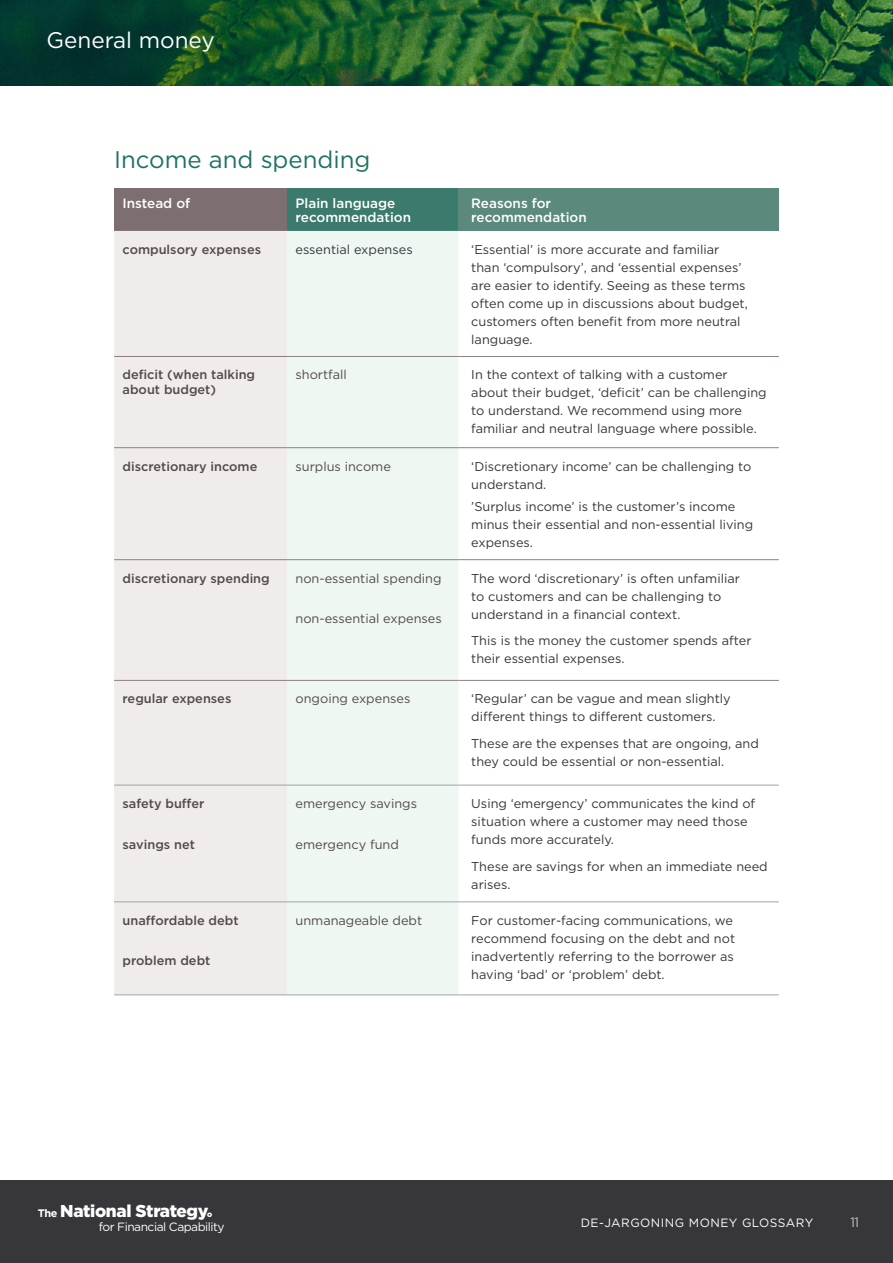
<style>
.page{position:relative;width:893px;height:1263px;background:#fff}
.page>*{position:absolute;margin:0;border:0;box-sizing:border-box;transform-origin:0 0}
.t1{font:24px "Gotham";color:#1f7161}
.t2{font:22.5px "Gotham";color:#fff}
.t3{font:900 17.1px "Gotham";letter-spacing:-.02em;color:#fff}
.t4{font:500 13.5px/14.5px "Gotham";color:#fff}
.t5{font:300 13.5px "Gotham";color:#fff}
.t6{font:12.75px/18px "Gotham";color:#36363b}
.t7{font:500 12.75px/15px "Gotham";color:#52494c}
.t8{font:12.75px "Gotham";color:#52494c}
.t9{font:12px "Gotham";letter-spacing:.04em;color:#fff}
.t10{font:12px "Gotham";letter-spacing:-.04em;color:#fff}
.t11{font:900 6.3px "Gotham";color:#fff}
.s1{font-weight:700;font-size:10.95px}
</style>
<div class="page">
<img style="left:0;top:0;width:893px;height:85px">
<div style="left:0;top:1180px;width:893px;height:83px;background:#36363b"></div>
<div style="left:114px;top:189px;width:173px;height:42px;background:#7d6f6f"></div>
<div style="left:287px;top:189px;width:172px;height:42px;background:#3b7a6c"></div>
<div style="left:459px;top:189px;width:320px;height:42px;background:#5b897d"></div>
<div style="left:114px;top:231px;width:173px;height:764px;background:#efeceb"></div>
<div style="left:287px;top:231px;width:172px;height:764px;background:#eef7f1"></div>
<hr style="left:114px;top:356px;width:173px;height:1px;background:#8f807f">
<hr style="left:287px;top:356px;width:172px;height:1px;background:#8f807f">
<hr style="left:459px;top:356px;width:320px;height:1px;background:#8f807f">
<hr style="left:114px;top:447px;width:173px;height:1px;background:#8f807f">
<hr style="left:287px;top:447px;width:172px;height:1px;background:#8f807f">
<hr style="left:459px;top:447px;width:320px;height:1px;background:#8f807f">
<hr style="left:114px;top:785px;width:173px;height:1px;background:#a2a4a7">
<hr style="left:287px;top:785px;width:172px;height:1px;background:#a2a4a7">
<hr style="left:459px;top:785px;width:320px;height:1px;background:#a2a4a7">
<hr style="left:114px;top:901px;width:173px;height:1px;background:#a2a4a7">
<hr style="left:287px;top:901px;width:172px;height:1px;background:#a2a4a7">
<hr style="left:459px;top:901px;width:320px;height:1px;background:#a2a4a7">
<hr style="left:114px;top:995px;width:173px;height:1px;background:#a2a4a7">
<hr style="left:287px;top:995px;width:172px;height:1px;background:#a2a4a7">
<hr style="left:459px;top:995px;width:320px;height:1px;background:#a2a4a7">
<hr style="left:114px;top:559px;width:173px;height:1px;background:#8f807f">
<hr style="left:287px;top:559px;width:172px;height:1px;background:#8f807f">
<hr style="left:114px;top:680px;width:173px;height:1px;background:#8f807f">
<hr style="left:287px;top:680px;width:172px;height:1px;background:#8f807f">
<hr style="left:459px;top:559px;width:320px;height:1px;background:#8f807f">
<hr style="left:459px;top:680px;width:320px;height:1px;background:#8f807f">
<h2 class="t2" style="left:47px;top:26px;width:170px">General money</h2>
<h1 class="t1" style="left:114px;top:144px;width:258px">Income and spending</h1>
<p class="t4" style="left:123px;top:196px;width:69px">Instead of</p>
<p class="t4" style="left:296px;top:196px;width:117px">Plain language recommendation</p>
<p class="t4" style="left:471px;top:196px;width:117px">Reasons for recommendation</p>
<p class="t7" style="left:123px;top:241px;width:140px">compulsory expenses</p>
<p class="t6" style="left:296px;top:240px;width:119px">essential expenses</p>
<p class="t6" style="left:471px;top:240px;width:278px">‘Essential’ is more accurate and familiar than ‘compulsory’, and ‘essential expenses’ are easier to identify. Seeing as these terms often come up in discussions about budget, customers often benefit from more neutral language.</p>
<p class="t7" style="left:123px;top:367px;width:134px">deficit (when talking about budget)</p>
<p class="t8" style="left:296px;top:367px;width:53px">shortfall</p>
<p class="t6" style="left:471px;top:366px;width:297px">In the context of talking with a customer about their budget, ‘deficit’ can be challenging to understand. We recommend using more familiar and neutral language where possible.</p>
<p class="t7" style="left:123px;top:458px;width:136px">discretionary income</p>
<p class="t8" style="left:296px;top:458px;width:97px">surplus income</p>
<p class="t6" style="left:471px;top:457px;width:282px">‘Discretionary income’ can be challenging to understand.</p>
<p class="t6" style="left:471px;top:497px;width:283px">’Surplus income’ is the customer’s income minus their essential and non-essential living expenses.</p>
<p class="t7" style="left:123px;top:570px;width:149px">discretionary spending</p>
<p class="t8" style="left:296px;top:570px;width:148px">non-essential spending</p>
<p class="t8" style="left:296px;top:610px;width:148px">non-essential expenses</p>
<p class="t6" style="left:471px;top:569px;width:270px">The word ‘discretionary’ is often unfamiliar to customers and can be challenging to understand in a financial context.</p>
<p class="t6" style="left:471px;top:631px;width:282px">This is the money the customer spends after their essential expenses.</p>
<p class="t7" style="left:123px;top:691px;width:110px">regular expenses</p>
<p class="t8" style="left:296px;top:691px;width:116px">ongoing expenses</p>
<p class="t6" style="left:471px;top:690px;width:261px">‘Regular’ can be vague and mean slightly different things to different customers.</p>
<p class="t6" style="left:471px;top:734px;width:289px">These are the expenses that are ongoing, and they could be essential or non-essential.</p>
<p class="t7" style="left:123px;top:796px;width:83px">safety buffer</p>
<p class="t7" style="left:123px;top:836px;width:74px">savings net</p>
<p class="t6" style="left:471px;top:794px;width:285px">Using ‘emergency’ communicates the kind of situation where a customer may need those funds more accurately.</p>
<p class="t6" style="left:471px;top:857px;width:298px">These are savings for when an immediate need arises.</p>
<p class="t8" style="left:296px;top:795px;width:123px">emergency savings</p>
<p class="t8" style="left:296px;top:836px;width:105px">emergency fund</p>
<p class="t7" style="left:123px;top:913px;width:118px">unaffordable debt</p>
<p class="t7" style="left:123px;top:953px;width:89px">problem debt</p>
<p class="t8" style="left:296px;top:912px;width:128px">unmanageable debt</p>
<p class="t6" style="left:471px;top:911px;width:265px">For customer-facing communications, we recommend focusing on the debt and not inadvertently referring to the borrower as having ‘bad’ or ‘problem’ debt.</p>
<h3 class="t3" style="left:38px;top:1199px;width:172px"><span class="s1">The</span> National Strategy</h3>
<p class="t11" style="left:207px;top:1210px;width:7px">Ο</p>
<p class="t10" style="left:99px;top:1219px;width:127px">for Financial Capability</p>
<p class="t9" style="left:581px;top:1215px;width:234px">DE-JARGONING MONEY GLOSSARY</p>
<p class="t5" style="left:850px;top:1213px;width:10px">11</p>
</div>
